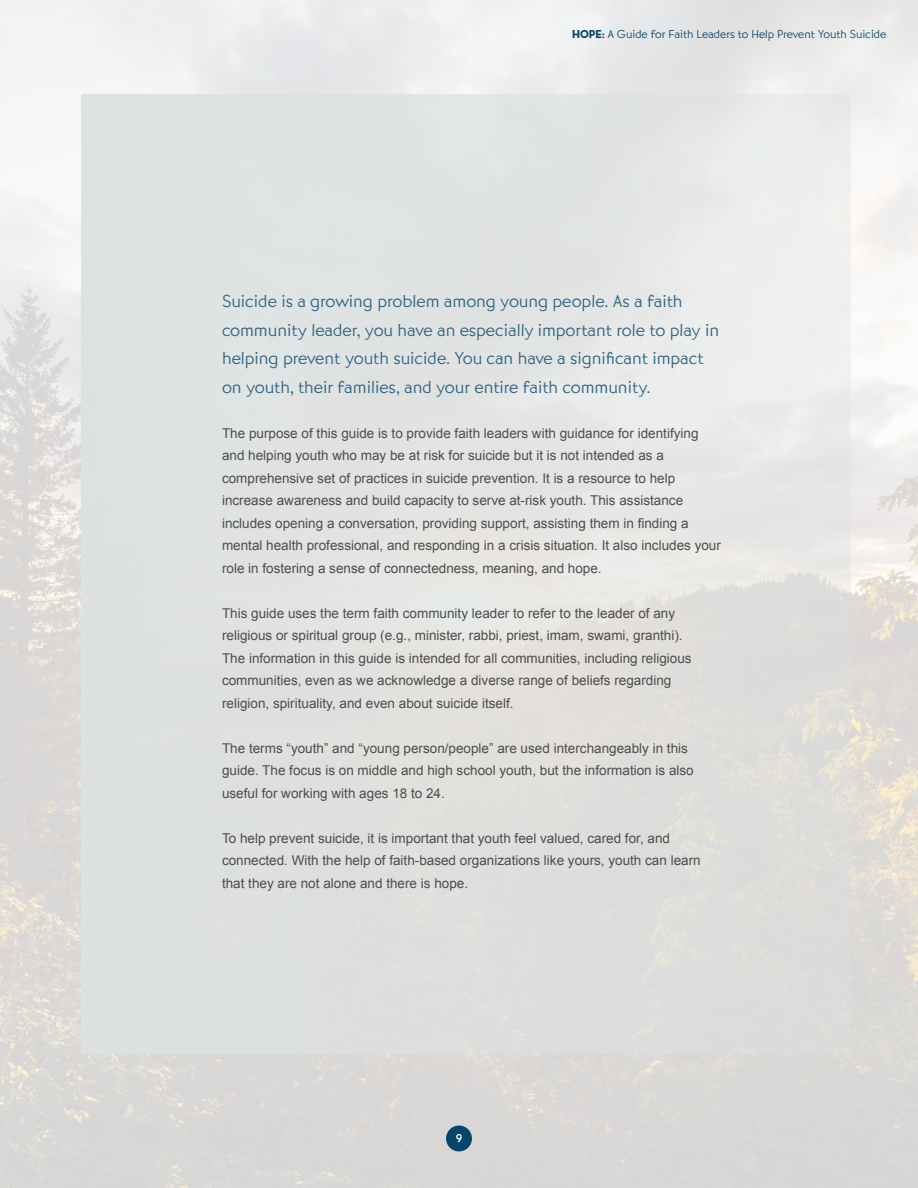
<style>
.page{position:relative;width:918px;height:1188px;background:#fff}
.page>*{position:absolute;margin:0;border:0;box-sizing:border-box;transform-origin:0 0}
.Body_Text{font:300 18px/28.5px "Bernhard Got URW";color:#2b6180}
.Body_Text-2{font:13.5px/22.5px "Arial";color:#4d4d4f}
.t1{font:300 12px "Bernhard Got URW";color:#06456a}
.t2{font:500 12px "Bernhard Got URW";color:#fff}
.s1{font-family:"Bernhard Got URW Hea";font-weight:400}
</style>
<div class="page">
<img style="left:0;top:0;width:918px;height:1188px">
<div style="left:81px;top:94px;width:769px;height:960px;background:#dde1e1"></div>
<div style="left:446px;top:1126px;width:26px;height:25px;background:#06456a;border-radius:50%"></div>
<p class="t1" style="left:572px;top:26px;width:316px"><span class="s1">HOPE:</span> A Guide for Faith Leaders to Help Prevent Youth Suicide</p>
<p class="Body_Text" style="left:222px;top:287px;width:499px">Suicide is a growing problem among young people. As a faith community leader, you have an especially important role to play in helping prevent youth suicide. You can have a significant impact on youth, their families, and your entire faith community.</p>
<p class="Body_Text-2" style="left:222px;top:422px;width:500px">The purpose of this guide is to provide faith leaders with guidance for identifying and helping youth who may be at risk for suicide but it is not intended as a comprehensive set of practices in suicide prevention. It is a resource to help increase awareness and build capacity to serve at-risk youth. This assistance includes opening a conversation, providing support, assisting them in finding a mental health professional, and responding in a crisis situation. It also includes your role in fostering a sense of connectedness, meaning, and hope.</p>
<p class="Body_Text-2" style="left:222px;top:602px;width:471px">This guide uses the term faith community leader to refer to the leader of any religious or spiritual group (e.g., minister, rabbi, priest, imam, swami, granthi).<br>The information in this guide is intended for all communities, including religious communities, even as we acknowledge a diverse range of beliefs regarding religion, spirituality, and even about suicide itself.</p>
<p class="Body_Text-2" style="left:222px;top:737px;width:473px">The terms “youth” and “young person/people” are used interchangeably in this guide. The focus is on middle and high school youth, but the information is also useful for working with ages 18 to 24.</p>
<p class="Body_Text-2" style="left:222px;top:827px;width:480px">To help prevent suicide, it is important that youth feel valued, cared for, and connected. With the help of faith-based organizations like yours, youth can learn that they are not alone and there is hope.</p>
<p class="t2" style="left:456px;top:1131px;width:7px">9</p>
</div>
